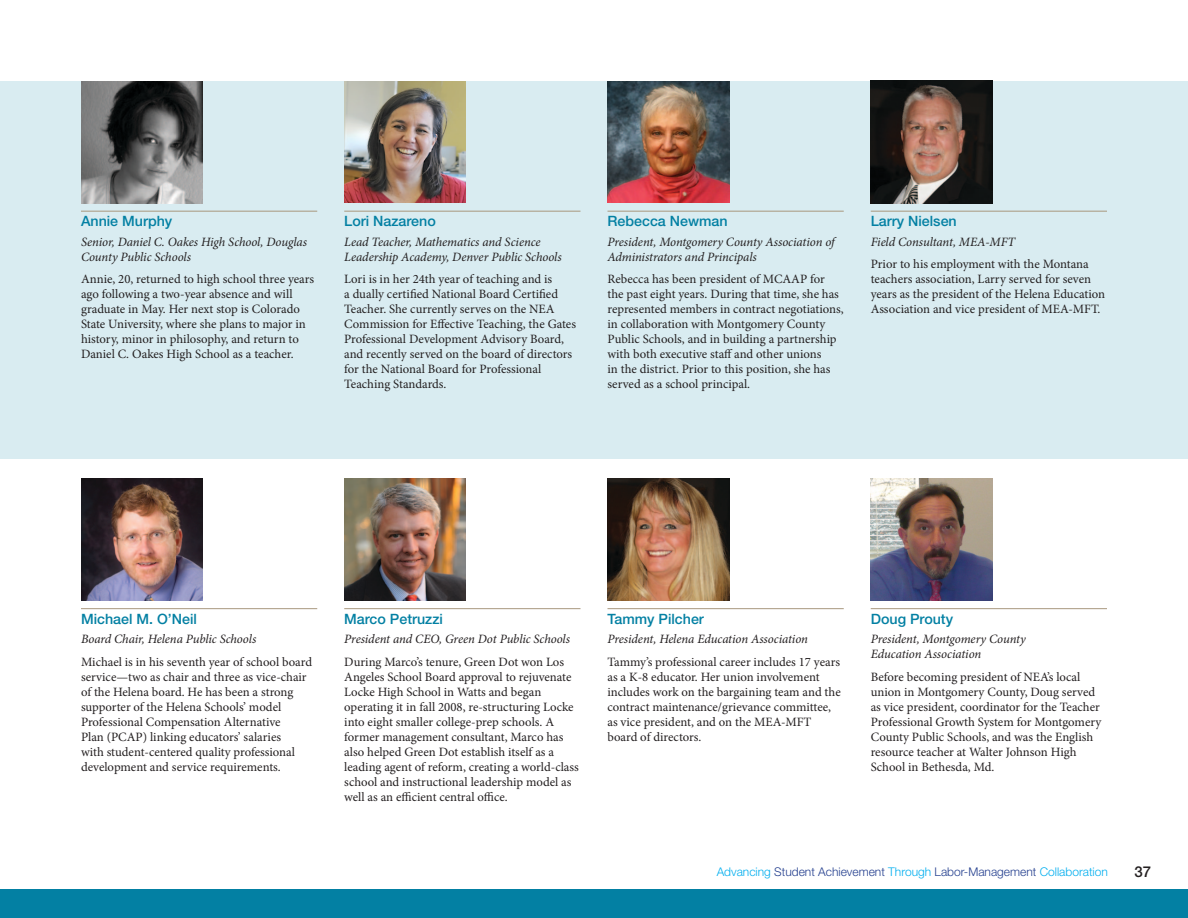
<style>
.page{position:relative;width:1188px;height:918px;background:#fff}
.page>*{position:absolute;margin:0;border:0;box-sizing:border-box;transform-origin:0 0}
.t1{font:500 15px "Helvetica Neue";color:#231f20}
.t2{font:500 14.25px "Helvetica Neue";color:#0380a3}
.t3{font:12.75px/15px "Minion Pro";color:#231f20}
.t4{font:italic 12.75px/15px "Minion Pro";letter-spacing:-.005em;color:#231f20}
.t5{font:300 12px "Helvetica Neue";color:#25408f}
.s1{color:#00aeef}
</style>
<div class="page">
<div style="left:0;top:81px;width:1188px;height:378px;background:#d9ecf1"></div>
<div style="left:0;top:889px;width:1188px;height:29px;background:#0380a3"></div>
<hr style="left:81px;top:211px;width:236px;height:1px;background:#a8977e">
<img style="left:81px;top:81px;width:122px;height:123px">
<hr style="left:81px;top:608px;width:236px;height:1px;background:#a8977e">
<img style="left:81px;top:478px;width:122px;height:122px">
<hr style="left:344px;top:211px;width:236px;height:1px;background:#a8977e">
<img style="left:344px;top:81px;width:122px;height:122px">
<hr style="left:344px;top:608px;width:236px;height:1px;background:#a8977e">
<img style="left:344px;top:478px;width:122px;height:122px">
<hr style="left:608px;top:211px;width:236px;height:1px;background:#a8977e">
<img style="left:608px;top:81px;width:121px;height:122px">
<hr style="left:608px;top:608px;width:236px;height:1px;background:#a8977e">
<img style="left:608px;top:478px;width:121px;height:122px">
<hr style="left:871px;top:211px;width:236px;height:1px;background:#a8977e">
<img style="left:871px;top:81px;width:121px;height:123px">
<hr style="left:871px;top:608px;width:236px;height:1px;background:#a8977e">
<img style="left:871px;top:478px;width:121px;height:122px">
<p class="t2" style="left:81px;top:213px;width:93px">Annie Murphy</p>
<p class="t4" style="left:81px;top:234px;width:228px">Senior, Daniel C. Oakes High School, Douglas<br>County Public Schools</p>
<p class="t3" style="left:81px;top:272px;width:235px">Annie, 20, returned to high school three years ago following a two-year absence and will graduate in May. Her next stop is Colorado State University, where she plans to major in history, minor in philosophy, and return to Daniel C. Oakes High School as a teacher.</p>
<p class="t2" style="left:344px;top:213px;width:93px">Lori Nazareno</p>
<p class="t4" style="left:344px;top:234px;width:219px">Lead Teacher, Mathematics and Science<br>Leadership Academy, Denver Public Schools</p>
<p class="t3" style="left:344px;top:272px;width:233px">Lori is in her 24th year of teaching and is<br>a dually certified National Board Certified Teacher. She currently serves on the NEA Commission for Effective Teaching, the Gates Professional Development Advisory Board, and recently served on the board of directors for the National Board for Professional Teaching Standards.</p>
<p class="t2" style="left:608px;top:213px;width:122px">Rebecca Newman</p>
<p class="t4" style="left:608px;top:234px;width:229px">President, Montgomery County Association of<br>Administrators and Principals</p>
<p class="t3" style="left:608px;top:272px;width:238px">Rebecca has been president of MCAAP for the past eight years. During that time, she has represented members in contract negotiations, in collaboration with Montgomery County Public Schools, and in building a partnership with both executive staff and other unions<br>in the district. Prior to this position, she has served as a school principal.</p>
<p class="t2" style="left:871px;top:213px;width:88px">Larry Nielsen</p>
<p class="t4" style="left:871px;top:234px;width:146px">Field Consultant, MEA-MFT</p>
<p class="t3" style="left:871px;top:257px;width:236px">Prior to his employment with the Montana teachers association, Larry served for seven years as the president of the Helena Education Association and vice president of MEA-MFT.</p>
<p class="t2" style="left:81px;top:610px;width:117px">Michael M. O’Neil</p>
<p class="t4" style="left:81px;top:632px;width:177px">Board Chair, Helena Public Schools</p>
<p class="t3" style="left:81px;top:654px;width:233px">Michael is in his seventh year of school board service—two as chair and three as vice-chair of the Helena board. He has been a strong supporter of the Helena Schools’ model Professional Compensation Alternative<br>Plan (PCAP) linking educators’ salaries<br>with student-centered quality professional development and service requirements.</p>
<p class="t2" style="left:344px;top:610px;width:100px">Marco Petruzzi</p>
<p class="t4" style="left:344px;top:632px;width:227px">President and CEO, Green Dot Public Schools</p>
<p class="t3" style="left:344px;top:654px;width:236px">During Marco’s tenure, Green Dot won Los Angeles School Board approval to rejuvenate Locke High School in Watts and began operating it in fall 2008, re-structuring Locke into eight smaller college-prep schools. A former management consultant, Marco has also helped Green Dot establish itself as a leading agent of reform, creating a world-class school and instructional leadership model as well as an efficient central office.</p>
<p class="t2" style="left:608px;top:610px;width:98px">Tammy Pilcher</p>
<p class="t4" style="left:608px;top:632px;width:202px">President, Helena Education Association</p>
<p class="t3" style="left:608px;top:654px;width:235px">Tammy’s professional career includes 17 years as a K-8 educator. Her union involvement includes work on the bargaining team and the contract maintenance/grievance committee, as vice president, and on the MEA-MFT board of directors.</p>
<p class="t2" style="left:871px;top:610px;width:84px">Doug Prouty</p>
<p class="t4" style="left:871px;top:632px;width:157px">President, Montgomery County<br>Education Association</p>
<p class="t3" style="left:871px;top:669px;width:232px">Before becoming president of NEA’s local union in Montgomery County, Doug served as vice president, coordinator for the Teacher Professional Growth System for Montgomery County Public Schools, and was the English resource teacher at Walter Johnson High School in Bethesda, Md.</p>
<p class="t5" style="left:717px;top:865px;width:393px"><span class="s1">Advancing</span> Student Achievement <span class="s1">Through</span> Labor-Management <span class="s1">Collaboration</span></p>
<p class="t1" style="left:1135px;top:863px;width:18px">37</p>
</div>
